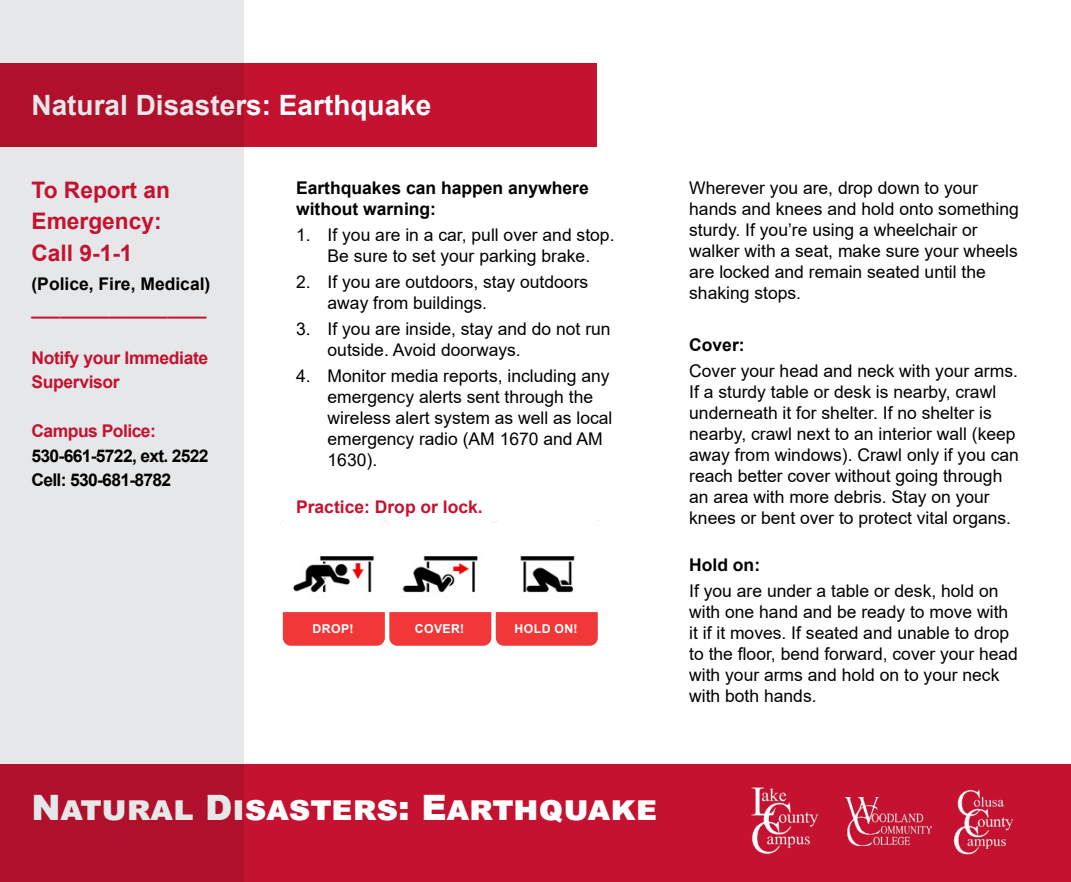
<style>
.page{position:relative;width:1071px;height:882px;background:#fff}
.page>*{position:absolute;margin:0;border:0;box-sizing:border-box;transform-origin:0 0}
.t1{font:900 35px "Arial";color:#fff}
.t2{font:700 28px "Arial";color:#fff}
.t3{font:700 22.75px/31.5px "Arial";color:#c41230}
.t4{font:17.5px/21px "Arial";color:#000}
.t5{font:700 17.5px/21px "Arial";color:#000}
.t6{font:700 17.5px/24.5px "Arial";letter-spacing:-.02em;color:#c41230}
.t7{font:700 17.5px/24.5px "Arial";letter-spacing:-.04em;color:#000}
.t8{font:700 17.5px "Arial";color:#c41230}
.t9{font:700 12.25px "Arial";letter-spacing:.035em;color:#fff}
</style>
<div class="page">
<div style="left:0;top:0;width:243px;height:882px;background:#e6e7e8"></div>
<div style="left:0;top:63px;width:597px;height:84px;background:linear-gradient(to right,#ad102a,#ca1332)"></div>
<div style="left:0;top:764px;width:1071px;height:118px;background:linear-gradient(to right,#b5102c,#ca1332)"></div>
<img style="left:742px;top:787px;width:86px;height:70px">
<img style="left:945px;top:787px;width:76px;height:70px">
<img style="left:846px;top:798px;width:86px;height:48px">
<img style="left:280px;top:520px;width:319px;height:73px">
<svg style="left:283px;top:612px;width:315px;height:34px;background:#f14040"></svg>
<h2 class="t2" style="left:32px;top:86px;width:401px">Natural Disasters: Earthquake</h2>
<h3 class="t3" style="left:32px;top:174px;width:140px">To Report an<br>Emergency:<br>Call 9-1-1</h3>
<p class="t5" style="left:32px;top:274px;width:180px">(Police, Fire, Medical)</p>
<p class="t6" style="left:32px;top:297px;width:177px">__________________</p>
<p class="t6" style="left:32px;top:346px;width:178px">Notify your Immediate<br>Supervisor</p>
<p class="t6" style="left:32px;top:419px;width:126px">Campus Police:</p>
<p class="t7" style="left:32px;top:444px;width:179px">530-661-5722, ext. 2522<br>Cell: 530-681-8782</p>
<p class="t5" style="left:296px;top:177px;width:294px">Earthquakes can happen anywhere without warning:</p>
<p class="t4" style="left:296px;top:224px;width:320px;text-align:center">1. If you are in a car, pull over and stop.<br>Be sure to set your parking brake.</p>
<p class="t4" style="left:328px;top:271px;width:262px;text-indent:-32px">2. If you are outdoors, stay outdoors away from buildings.</p>
<p class="t4" style="left:328px;top:318px;width:285px;text-indent:-32px">3. If you are inside, stay and do not run outside. Avoid doorways.</p>
<p class="t4" style="left:328px;top:365px;width:286px;text-indent:-32px">4. Monitor media reports, including any emergency alerts sent through the wireless alert system as well as local emergency radio (AM 1670 and AM<br>1630).</p>
<p class="t8" style="left:296px;top:495px;width:188px">Practice: Drop or lock.</p>
<p class="t9" style="left:313px;top:620px;width:42px">DROP!</p>
<p class="t9" style="left:415px;top:620px;width:51px">COVER!</p>
<p class="t9" style="left:515px;top:620px;width:64px">HOLD ON!</p>
<p class="t4" style="left:689px;top:177px;width:331px">Wherever you are, drop down to your hands and knees and hold onto something sturdy. If you’re using a wheelchair or walker with a seat, make sure your wheels are locked and remain seated until the shaking stops.</p>
<p class="t5" style="left:689px;top:334px;width:57px">Cover:</p>
<p class="t4" style="left:689px;top:360px;width:331px">Cover your head and neck with your arms.<br>If a sturdy table or desk is nearby, crawl underneath it for shelter. If no shelter is nearby, crawl next to an interior wall (keep away from windows). Crawl only if you can reach better cover without going through an area with more debris. Stay on your knees or bent over to protect vital organs.</p>
<p class="t5" style="left:689px;top:555px;width:72px">Hold on:</p>
<p class="t4" style="left:689px;top:580px;width:330px">If you are under a table or desk, hold on with one hand and be ready to move with it if it moves. If seated and unable to drop to the floor, bend forward, cover your head with your arms and hold on to your neck with both hands.</p>
<h1 class="t1" style="left:32px;top:783px;width:627px">Natural Disasters: Earthquake</h1>
</div>
